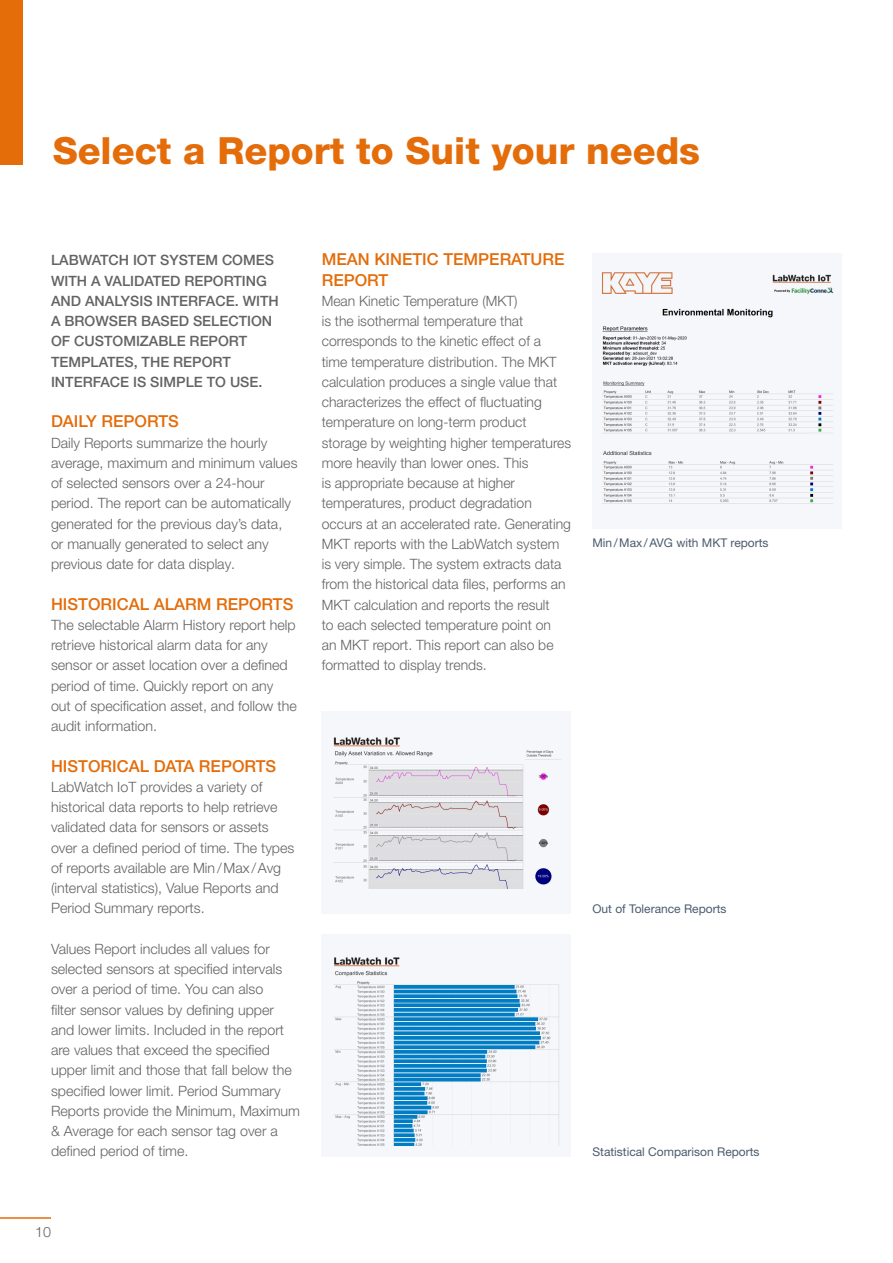
<style>
.page{position:relative;width:893px;height:1263px;background:#fff}
.page>*{position:absolute;margin:0;border:0;box-sizing:border-box;transform-origin:0 0}
.t1{font:800 37.5px "Helvetica Neue LT Pro";color:#e46c09}
.t2{font:500 16.5px/20.2px "Helvetica Neue LT Pro";color:#e46c09}
.t3{font:300 14.25px/20.2px "Helvetica Neue LT Pro";color:#646363}
.t4{font:500 14.25px/20.2px "Helvetica Neue LT Pro";color:#646363}
.t5{font:12px "Helvetica Neue LT Pro";color:#4b5b6f}
</style>
<div class="page">
<hr style="left:0;top:1217px;width:51px;height:2px;background:#e46c09">
<div style="left:0;top:0;width:22px;height:164px;background:#e46c09"></div>
<svg style="left:333px;top:737px;width:229px;height:152px"></svg>
<svg style="left:601px;top:272px;width:233px;height:232px;fill:#f6f7fa"></svg>
<svg style="left:333px;top:957px;width:227px;height:189px;fill:#f5f6f9"></svg>
<h1 class="t1" style="left:53px;top:128px;width:649px">Select a Report to Suit your needs</h1>
<p class="t4" style="left:51px;top:250px;width:229px">LABWATCH IOT SYSTEM COMES<br>WITH A VALIDATED REPORTING<br>AND ANALYSIS INTERFACE. WITH<br>A BROWSER BASED SELECTION<br>OF CUSTOMIZABLE REPORT<br>TEMPLATES, THE REPORT<br>INTERFACE IS SIMPLE TO USE.</p>
<p class="t2" style="left:51px;top:411px;width:129px">DAILY REPORTS</p>
<p class="t3" style="left:51px;top:432px;width:248px">Daily Reports summarize the hourly average, maximum and minimum values of selected sensors over a 24-hour period. The report can be automatically generated for the previous day’s data, or manually generated to select any previous date for data display.</p>
<p class="t2" style="left:51px;top:593px;width:244px">HISTORICAL ALARM REPORTS</p>
<p class="t3" style="left:51px;top:614px;width:247px">The selectable Alarm History report help retrieve historical alarm data for any sensor or asset location over a defined period of time. Quickly report on any out of specification asset, and follow the audit information.</p>
<p class="t2" style="left:51px;top:755px;width:227px">HISTORICAL DATA REPORTS</p>
<p class="t3" style="left:51px;top:776px;width:245px">LabWatch IoT provides a variety of historical data reports to help retrieve validated data for sensors or assets over a defined period of time. The types of reports available are Min/Max /Avg (interval statistics), Value Reports and Period Summary reports.</p>
<p class="t3" style="left:51px;top:938px;width:251px">Values Report includes all values for selected sensors at specified intervals over a period of time. You can also<br>filter sensor values by defining upper and lower limits. Included in the report are values that exceed the specified upper limit and those that fall below the specified lower limit. Period Summary Reports provide the Minimum, Maximum &amp; Average for each sensor tag over a defined period of time.</p>
<p class="t2" style="left:322px;top:249px;width:244px">MEAN KINETIC TEMPERATURE<br>REPORT</p>
<p class="t3" style="left:322px;top:290px;width:251px">Mean Kinetic Temperature (MKT)<br>is the isothermal temperature that corresponds to the kinetic effect of a<br>time temperature distribution. The MKT calculation produces a single value that characterizes the effect of fluctuating temperature on long-term product storage by weighting higher temperatures more heavily than lower ones. This<br>is appropriate because at higher temperatures, product degradation occurs at an accelerated rate. Generating MKT reports with the LabWatch system is very simple. The system extracts data from the historical data files, performs an MKT calculation and reports the result<br>to each selected temperature point on<br>an MKT report. This report can also be formatted to display trends.</p>
<p class="t5" style="left:592px;top:535px;width:178px">Min/Max/AVG with MKT reports</p>
<p class="t5" style="left:592px;top:902px;width:136px">Out of Tolerance Reports</p>
<p class="t5" style="left:592px;top:1145px;width:169px">Statistical Comparison Reports</p>
<p class="t3" style="left:35px;top:1222px;width:17px">10</p>
</div>
